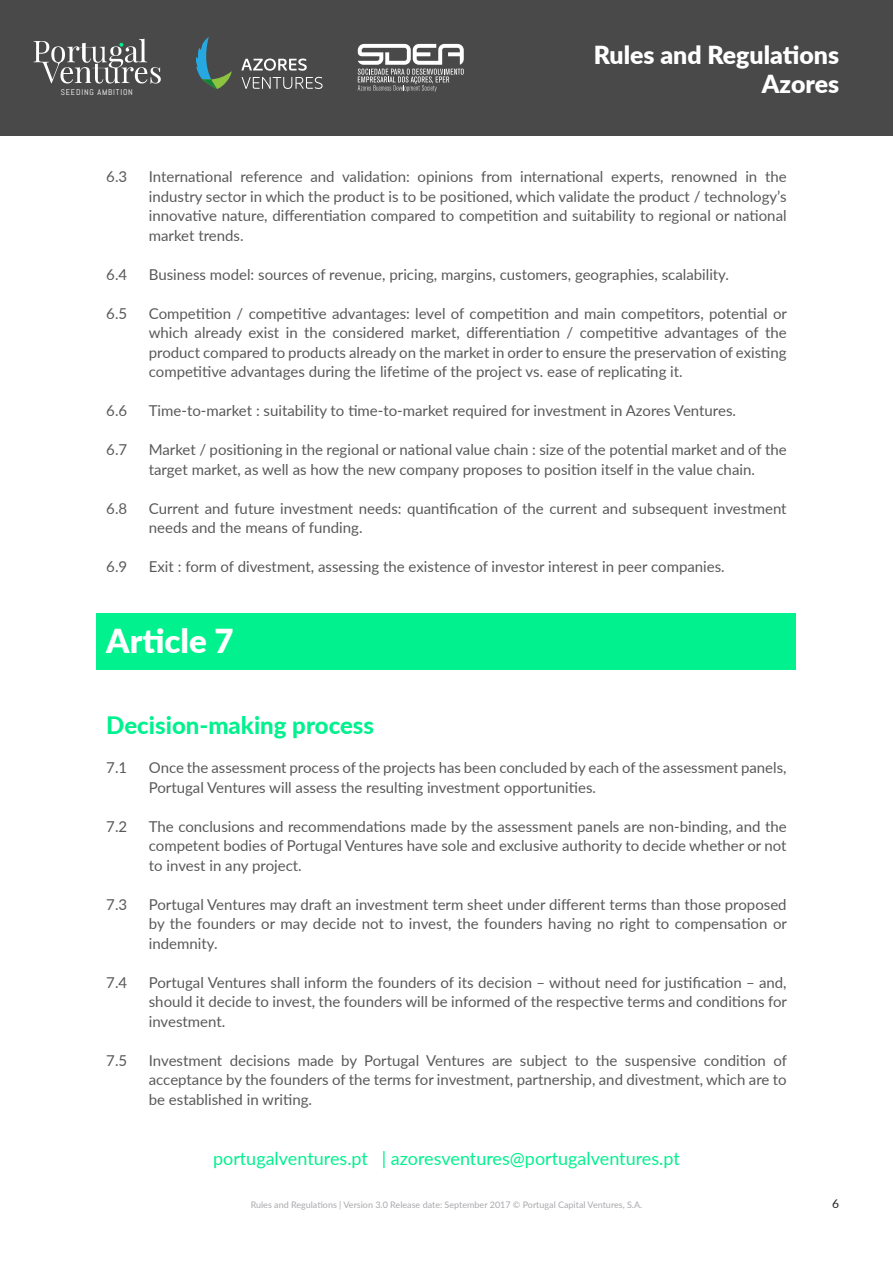
<style>
.page{position:relative;width:893px;height:1263px;background:#fff}
.page>*{position:absolute;margin:0;border:0;box-sizing:border-box;transform-origin:0 0}
.titulos_PV{font:900 33px "Lato";color:#fff}
.t1{font:900 24.9px "Lato";color:#fff}
.subtitulos_PV{font:800 24px "Lato";color:#00f18d}
.t2{font:18px "Lato";color:#00f18d}
.bullets{font:15px/19.5px "Lato";color:#595959;text-align:justify}
.t3{font:12px "Lato";color:#231f20}
.t4{font:9px "Lato";color:#a8a9ad}
.t5{font:8.25px "Abel";letter-spacing:.1em;color:#fff}
</style>
<div class="page">
<div style="left:1px;top:1px;width:892px;height:135px;background:#494949"></div>
<svg style="left:34px;top:39px;width:127px;height:45px"></svg>
<svg style="left:241px;top:59px;width:66px;height:12px"></svg>
<svg style="left:242px;top:77px;width:81px;height:12px"></svg>
<svg style="left:196px;top:37px;width:36px;height:52px"></svg>
<svg style="left:358px;top:44px;width:106px;height:48px"></svg>
<div style="left:97px;top:614px;width:699px;height:56px;background:#00f18d"></div>
<p class="t5" style="left:61px;top:87px;width:74px">SEEDING AMBITION</p>
<h2 class="t1" style="left:594px;top:36px;width:247px">Rules and Regulations</h2>
<h2 class="t1" style="left:762px;top:65px;width:79px">Azores</h2>
<p class="bullets" style="left:106px;top:166px;width:22px">6.3</p>
<p class="bullets" style="left:149px;top:166px;width:639px">International reference and validation: opinions from international experts, renowned in the industry sector in which the product is to be positioned, which validate the product / technology’s innovative nature, differentiation compared to competition and suitability to regional or national market trends.</p>
<p class="bullets" style="left:106px;top:264px;width:22px">6.4</p>
<p class="bullets" style="left:149px;top:264px;width:582px">Business model: sources of revenue, pricing, margins, customers, geographies, scalability.</p>
<p class="bullets" style="left:106px;top:303px;width:22px">6.5</p>
<p class="bullets" style="left:149px;top:303px;width:640px">Competition / competitive advantages: level of competition and main competitors, potential or which already exist in the considered market, differentiation / competitive advantages of the product compared to products already on the market in order to ensure the preservation of existing competitive advantages during the lifetime of the project vs. ease of replicating it.</p>
<p class="bullets" style="left:106px;top:400px;width:22px">6.6</p>
<p class="bullets" style="left:149px;top:400px;width:589px">Time-to-market : suitability to time-to-market required for investment in Azores Ventures.</p>
<p class="bullets" style="left:106px;top:439px;width:22px">6.7</p>
<p class="bullets" style="left:149px;top:439px;width:639px">Market / positioning in the regional or national value chain : size of the potential market and of the target market, as well as how the new company proposes to position itself in the value chain.</p>
<p class="bullets" style="left:106px;top:498px;width:22px">6.8</p>
<p class="bullets" style="left:149px;top:498px;width:639px">Current and future investment needs: quantification of the current and subsequent investment needs and the means of funding.</p>
<p class="bullets" style="left:106px;top:556px;width:22px">6.9</p>
<p class="bullets" style="left:149px;top:556px;width:577px">Exit : form of divestment, assessing the existence of investor interest in peer companies.</p>
<p class="titulos_PV" style="left:106px;top:616px;width:129px">Article 7</p>
<p class="subtitulos_PV" style="left:106px;top:708px;width:269px">Decision-making process</p>
<p class="bullets" style="left:106px;top:757px;width:22px">7.1</p>
<p class="bullets" style="left:149px;top:757px;width:639px">Once the assessment process of the projects has been concluded by each of the assessment panels,<br>Portugal Ventures will assess the resulting investment opportunities.</p>
<p class="bullets" style="left:106px;top:816px;width:22px">7.2</p>
<p class="bullets" style="left:149px;top:816px;width:639px">The conclusions and recommendations made by the assessment panels are non-binding, and the competent bodies of Portugal Ventures have sole and exclusive authority to decide whether or not to invest in any project.</p>
<p class="bullets" style="left:106px;top:894px;width:22px">7.3</p>
<p class="bullets" style="left:149px;top:894px;width:640px">Portugal Ventures may draft an investment term sheet under different terms than those proposed by the founders or may decide not to invest, the founders having no right to compensation or indemnity.</p>
<p class="bullets" style="left:106px;top:972px;width:22px">7.4</p>
<p class="bullets" style="left:149px;top:972px;width:640px">Portugal Ventures shall inform the founders of its decision – without need for justification – and, should it decide to invest, the founders will be informed of the respective terms and conditions for investment.</p>
<p class="bullets" style="left:106px;top:1050px;width:22px">7.5</p>
<p class="bullets" style="left:149px;top:1050px;width:640px">Investment decisions made by Portugal Ventures are subject to the suspensive condition of acceptance by the founders of the terms for investment, partnership, and divestment, which are to be established in writing.</p>
<p class="t2" style="left:213px;top:1145px;width:468px">portugalventures.pt | azoresventures@portugalventures.pt</p>
<p class="t4" style="left:251px;top:1198px;width:393px">Rules and Regulations | Version 3.0 Release date: September 2017 © Portugal Capital Ventures, S.A.</p>
<p class="t3" style="left:832px;top:1195px;width:8px">6</p>
</div>
